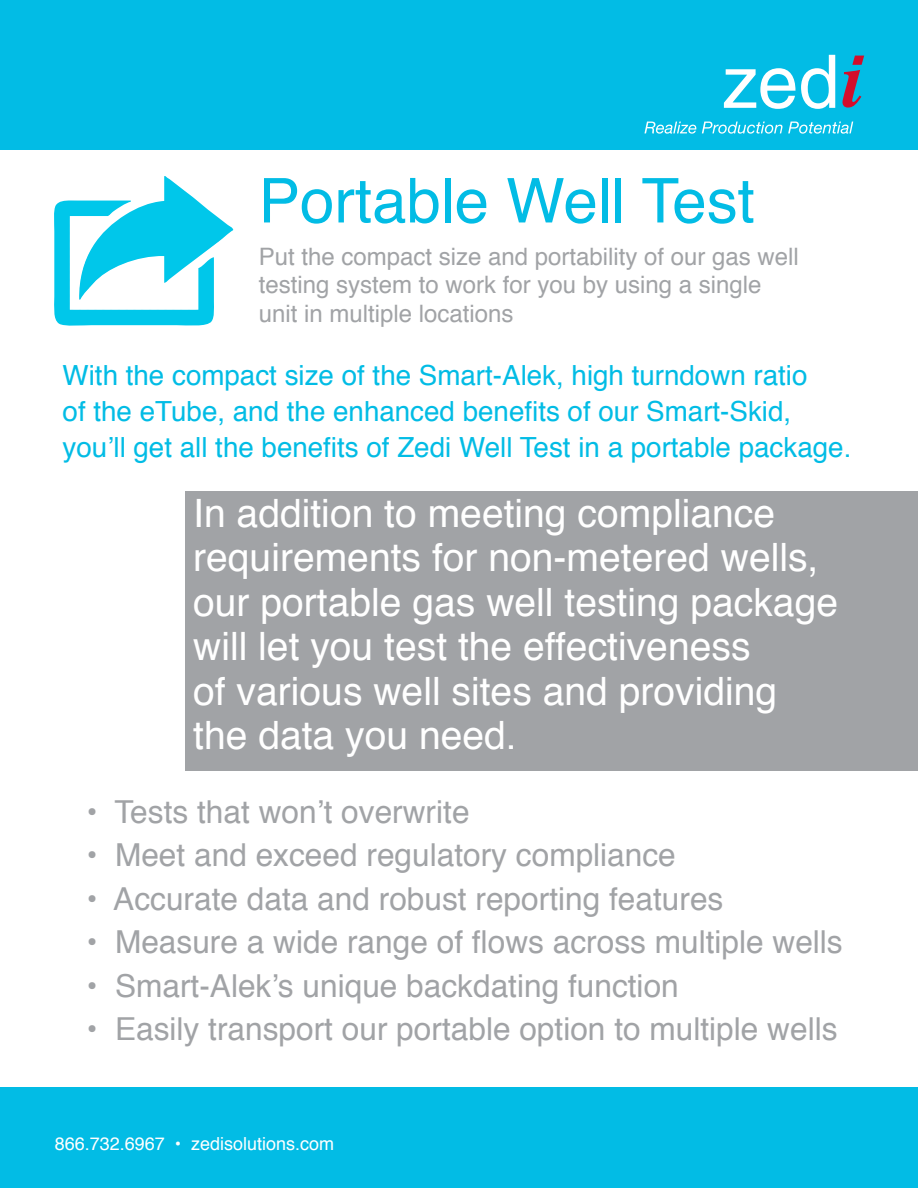
<style>
.page{position:relative;width:918px;height:1188px;background:#fff}
.page>*{position:absolute;margin:0;border:0;box-sizing:border-box;transform-origin:0 0}
.t1{font:61.8px "Helvetica";color:#02bce5}
.t2{font:39px "Helvetica";color:#fff}
.t3{font:31.65px "Helvetica";color:#a1a3a6}
.t4{font:27.75px "Helvetica";color:#02bce5}
.t5{font:24px "Helvetica";color:#a1a3a6}
.t6{font:18px "Helvetica";color:#fff}
</style>
<div class="page">
<div style="left:0;top:1087px;width:918px;height:101px;background:#02bce5"></div>
<div style="left:0;top:0;width:918px;height:149px;background:#02bce5"></div>
<svg style="left:724px;top:68px;width:71px;height:41px"></svg>
<svg style="left:801px;top:55px;width:34px;height:54px"></svg>
<svg style="left:842px;top:56px;width:22px;height:52px"></svg>
<svg style="left:644px;top:122px;width:209px;height:12px"></svg>
<div style="left:186px;top:491px;width:732px;height:279px;background:#a1a3a6"></div>
<img style="left:54px;top:176px;width:179px;height:150px">
<p class="t1" style="left:259px;top:153px;width:498px">Portable Well Test</p>
<p class="t5" style="left:259px;top:238px;width:542px">Put the compact size and portability of our gas well</p>
<p class="t5" style="left:259px;top:266px;width:504px">testing system to work for you by using a single</p>
<p class="t5" style="left:259px;top:295px;width:256px">unit in multiple locations</p>
<p class="t4" style="left:63px;top:354px;width:746px">With the compact size of the Smart-Alek, high turndown ratio</p>
<p class="t4" style="left:63px;top:390px;width:730px">of the eTube, and the enhanced benefits of our Smart-Skid,</p>
<p class="t4" style="left:63px;top:426px;width:790px">you’ll get all the benefits of Zedi Well Test in a portable package.</p>
<p class="t2" style="left:193px;top:483px;width:583px">In addition to meeting compliance</p>
<p class="t2" style="left:193px;top:528px;width:627px">requirements for non-metered wells,</p>
<p class="t2" style="left:193px;top:572px;width:646px">our portable gas well testing package</p>
<p class="t2" style="left:193px;top:617px;width:559px">will let you test the effectiveness</p>
<p class="t2" style="left:193px;top:661px;width:586px">of various well sites and providing</p>
<p class="t2" style="left:193px;top:706px;width:325px">the data you need.</p>
<p class="t3" style="left:86px;top:787px;width:385px">• Tests that won’t overwrite</p>
<p class="t3" style="left:86px;top:831px;width:591px">• Meet and exceed regulatory compliance</p>
<p class="t3" style="left:86px;top:874px;width:639px">• Accurate data and robust reporting features</p>
<p class="t3" style="left:86px;top:918px;width:758px">• Measure a wide range of flows across multiple wells</p>
<p class="t3" style="left:86px;top:961px;width:594px">• Smart-Alek’s unique backdating function</p>
<p class="t3" style="left:86px;top:1005px;width:753px">• Easily transport our portable option to multiple wells</p>
<p class="t6" style="left:55px;top:1129px;width:281px">866.732.6967 • zedisolutions.com</p>
</div>
